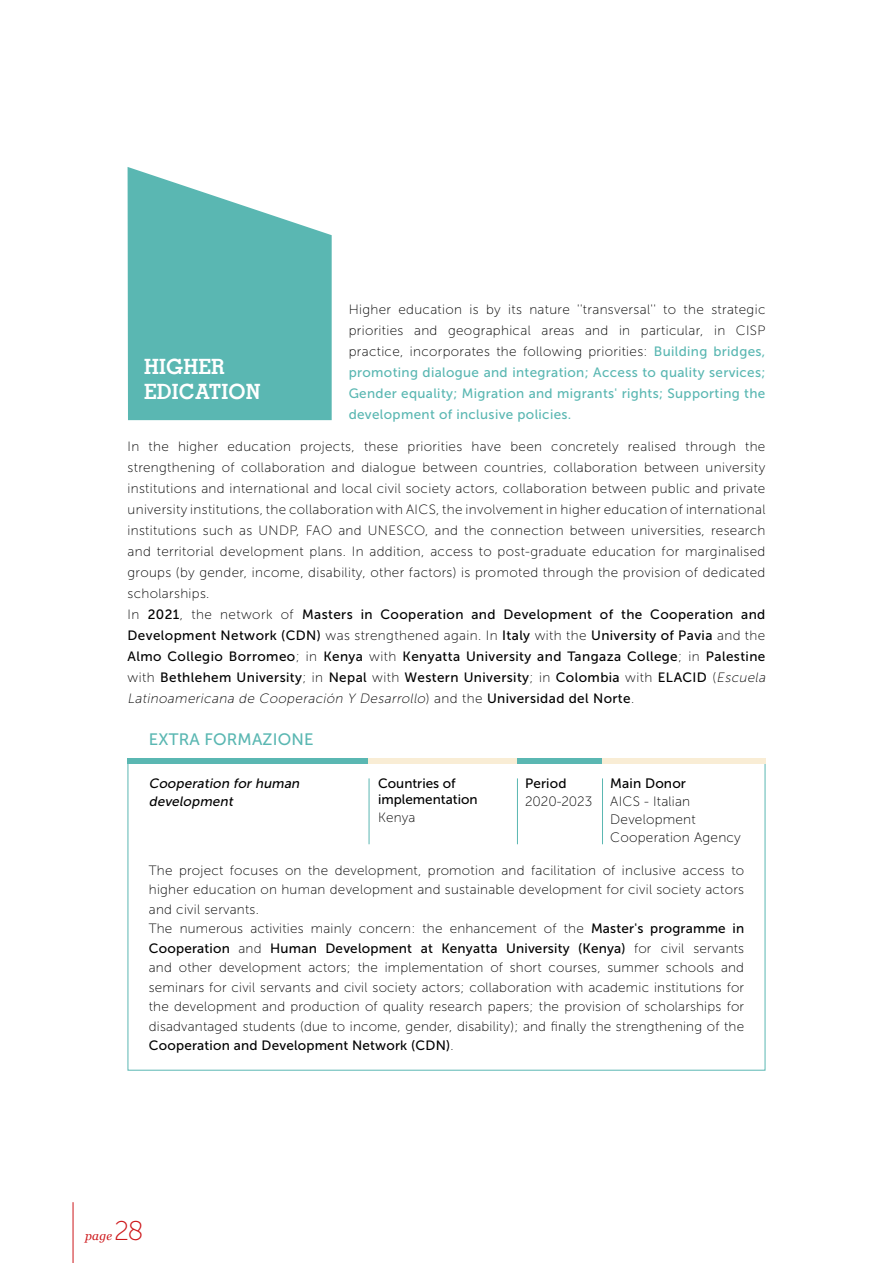
<style>
.page{position:relative;width:893px;height:1263px;background:#fff}
.page>*{position:absolute;margin:0;border:0;box-sizing:border-box;transform-origin:0 0}
.t1{font:27px "Museo Sans 100";color:#cd171a}
.t2{font:700 21px/25.5px "Memphis";letter-spacing:.01em;color:#fff}
.t3{font:16.5px "Museo Sans 500";letter-spacing:.01em;color:#5ab7b2}
.t4{font:13.65px/18px "Museo Sans 100";letter-spacing:.015em;color:#000}
.t5{font:13.65px "Museo Sans 500";letter-spacing:.01em;color:#000}
.t6{font:13.5px/21px "Museo Sans 100";letter-spacing:.02em;color:#000;text-align:justify}
.t7{font:13.5px/21px "Museo Sans 500";letter-spacing:.03em;color:#000}
.t8{font:13.5px/21px "Museo Sans 500";letter-spacing:.025em;color:#5ab7b2;text-align:justify}
.t9{font:italic 13.5px "Museo Sans 100";color:#000}
.t10{font:italic 13.5px/18px "Museo Sans 500";color:#000}
.t11{font:13.5px/16.5px "Museo Sans 500";color:#000}
.t12{font:13.5px "Museo Sans 100";letter-spacing:-.005em;color:#000}
.t13{font:italic 12px "Georgia";color:#cd171a}
.s1{font-family:"Museo Sans 500";color:#5ab7b2}
.s2{font-family:"Museo Sans 100"}
.s3{font-family:"Museo Sans 100";font-style:italic}
.s4{font-style:normal}
.s5{font-family:"Museo Sans 500";font-style:normal}
.s6{font-family:"Museo Sans 500"}
</style>
<div class="page">
<hr style="left:517px;top:778px;width:1px;height:66px;background:#5ab7b2">
<hr style="left:369px;top:778px;width:1px;height:66px;background:#5ab7b2">
<hr style="left:602px;top:778px;width:1px;height:66px;background:#5ab7b2">
<div style="left:128px;top:758px;width:241px;height:5px;background:#5ab7b2"></div>
<div style="left:517px;top:758px;width:85px;height:5px;background:#5ab7b2"></div>
<div style="left:369px;top:758px;width:148px;height:5px;background:#f9edd5"></div>
<div style="left:602px;top:758px;width:163px;height:5px;background:#f9edd5"></div>
<svg style="left:128px;top:167px;width:204px;height:253px;background:#6fc0bb"></svg>
<hr style="left:73px;top:1202px;width:1px;height:61px;background:#cd171a">
<p class="t6" style="left:349px;top:299px;width:418px">Higher education is by its nature ''transversal'' to the strategic priorities and geographical areas and in particular, in CISP practice, incorporates the following priorities: <span class="s1">Building bridges,</span></p>
<p class="t8" style="left:349px;top:362px;width:418px">promoting dialogue and integration; Access to quality services; Gender equality; Migration and migrants' rights; Supporting the development of inclusive policies.</p>
<p class="t6" style="left:128px;top:436px;width:639px">In the higher education projects, these priorities have been concretely realised through the strengthening of collaboration and dialogue between countries, collaboration between university institutions and international and local civil society actors, collaboration between public and private university institutions, the collaboration with AICS, the involvement in higher education of international institutions such as UNDP, FAO and UNESCO, and the connection between universities, research and territorial development plans. In addition, access to post-graduate education for marginalised groups (by gender, income, disability, other factors) is promoted through the provision of dedicated scholarships.</p>
<p class="t7" style="left:128px;top:603px;width:642px"><span class="s2">In</span> 2021<span class="s2">, the network of</span> Masters in Cooperation and Development of the Cooperation and Development Network (CDN) <span class="s2">was strengthened again. In</span> Italy <span class="s2">with the</span> University of Pavia <span class="s2">and the </span>Almo Collegio Borromeo<span class="s2">; in</span> Kenya <span class="s2">with</span> Kenyatta University and Tangaza College<span class="s2">; in</span> Palestine <span class="s2">with</span> Bethlehem University<span class="s2">; in</span> Nepal <span class="s2">with</span> Western University<span class="s2">; in</span> Colombia <span class="s2">with</span> ELACID <span class="s2">(</span><span class="s3">Escuela</span></p>
<p class="t9" style="left:128px;top:691px;width:508px">Latinoamericana de Cooperación Y Desarrollo<span class="s4">) a n d t h e</span> <span class="s5">U n i ve rs i d a d d e l N o rt e</span> <span class="s4">.</span></p>
<p class="t3" style="left:149px;top:730px;width:166px">EXTRA FORMAZIONE</p>
<h2 class="t2" style="left:144px;top:353px;width:118px">HIGHER<br>EDICATION</h2>
<p class="t10" style="left:149px;top:775px;width:155px">Cooperation for human development</p>
<p class="t11" style="left:378px;top:775px;width:101px">Countries of implementation</p>
<p class="t6" style="left:378px;top:807px;width:39px">Kenya</p>
<p class="t7" style="left:525px;top:773px;width:43px">Period</p>
<p class="t12" style="left:525px;top:794px;width:69px">2020-2023</p>
<p class="t5" style="left:610px;top:776px;width:77px">Main Donor</p>
<p class="t4" style="left:610px;top:792px;width:132px">AICS - Italian<br>Development<br>Cooperation Agency</p>
<p class="t6" style="left:149px;top:860px;width:597px;line-height:19.5px;text-align:left">The project focuses on the development, promotion and facilitation of inclusive access to higher education on human development and sustainable development for civil society actors and civil servants.<br>The numerous activities mainly concern: the enhancement of the <span class="s6">Master's programme in</span></p>
<p class="t7" style="left:149px;top:937px;width:597px">Cooperation <span class="s2">and</span> Human Development at Kenyatta University (Kenya) <span class="s2">for civil servants</span></p>
<p class="t6" style="left:149px;top:958px;width:597px;line-height:19.5px">and other development actors; the implementation of short courses, summer schools and seminars for civil servants and civil society actors; collaboration with academic institutions for the development and production of quality research papers; the provision of scholarships for disadvantaged students (due to income, gender, disability); and finally the strengthening of the</p>
<p class="t7" style="left:149px;top:1035px;width:306px">Cooperation and Development Network (CDN)<span class="s2">.</span></p>
<h1 class="t1" style="left:114px;top:1216px;width:31px">28</h1>
<p class="t13" style="left:85px;top:1227px;width:29px">page</p>
</div>
